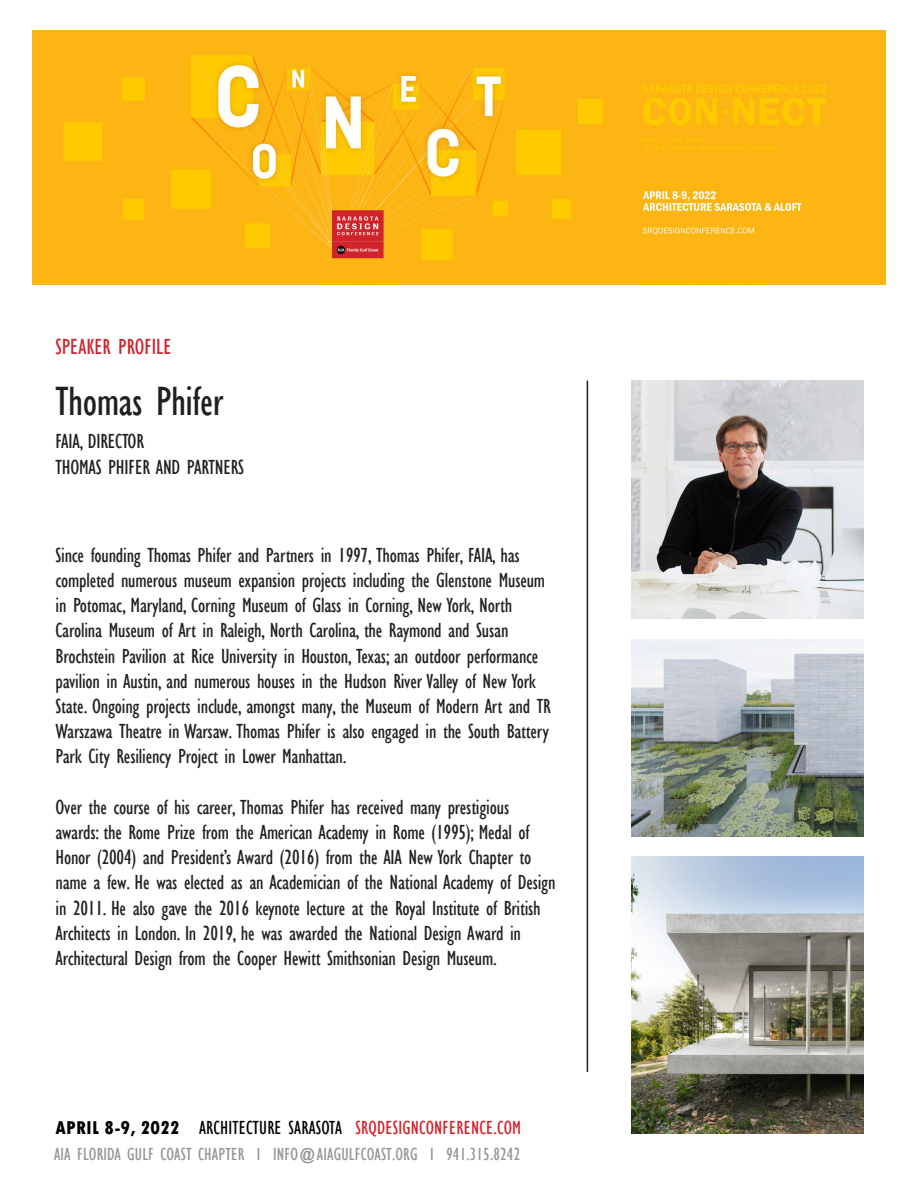
<style>
.page{position:relative;width:918px;height:1188px;background:#fff}
.page>*{position:absolute;margin:0;border:0;box-sizing:border-box;transform-origin:0 0}
.t1{font:condensed 42px "Gill Sans";letter-spacing:-.01em;color:#231f20}
.t2{font:condensed 22.5px "Gill Sans";color:#d1232a}
.t3{font:condensed 21px/25.2px "Gill Sans";letter-spacing:-.01em;color:#231f20}
.t4{font:condensed 19.5px "Gill Sans";letter-spacing:.01em;color:#d1232a}
.t5{font:condensed 18px "Gill Sans";letter-spacing:.01em;color:#939598}
.s1{font-family:"Tw Cen";font-weight:800;color:#000}
.s2{color:#000}
</style>
<div class="page">
<hr style="left:587px;top:381px;width:1px;height:691px;background:#231f20">
<img style="left:32px;top:30px;width:854px;height:255px">
<img style="left:632px;top:381px;width:232px;height:237px">
<img style="left:632px;top:857px;width:232px;height:277px">
<img style="left:632px;top:640px;width:232px;height:197px">
<p class="t2" style="left:56px;top:333px;width:118px">SPEAKER PROFILE</p>
<p class="t1" style="left:56px;top:376px;width:169px">Thomas Phifer</p>
<p class="t3" style="left:56px;top:429px;width:90px">FAIA, DIRECTOR</p>
<p class="t3" style="left:56px;top:454px;width:190px">THOMAS PHIFER AND PARTNERS</p>
<p class="t3" style="left:56px;top:542px;width:497px">Since founding Thomas Phifer and Partners in 1997, Thomas Phifer, FAIA, has completed numerous museum expansion projects including the Glenstone Museum in Potomac, Maryland, Corning Museum of Glass in Corning, New York, North Carolina Museum of Art in Raleigh, North Carolina, the Raymond and Susan Brochstein Pavilion at Rice University in Houston, Texas; an outdoor performance pavilion in Austin, and numerous houses in the Hudson River Valley of New York State. Ongoing projects include, amongst many, the Museum of Modern Art and TR Warszawa Theatre in Warsaw. Thomas Phifer is also engaged in the South Battery Park City Resiliency Project in Lower Manhattan.</p>
<p class="t3" style="left:56px;top:794px;width:501px">Over the course of his career, Thomas Phifer has received many prestigious awards: the Rome Prize from the American Academy in Rome (1995); Medal of Honor (2004) and President’s Award (2016) from the AIA New York Chapter to name a few. He was elected as an Academician of the National Academy of Design in 2011. He also gave the 2016 keynote lecture at the Royal Institute of British Architects in London. In 2019, he was awarded the National Design Award in Architectural Design from the Cooper Hewitt Smithsonian Design Museum.</p>
<p class="t4" style="left:56px;top:1116px;width:467px"><span class="s1">APRIL 8-9, 2022</span> <span class="s2">ARCHITECTURE SARASOTA</span> SRQDESIGNCONFERENCE.COM</p>
<p class="t5" style="left:54px;top:1143px;width:468px">AIA FLORIDA GULF COAST CHAPTER I INFO@AIAGULFCOAST.ORG I 941.315.8242</p>
</div>
